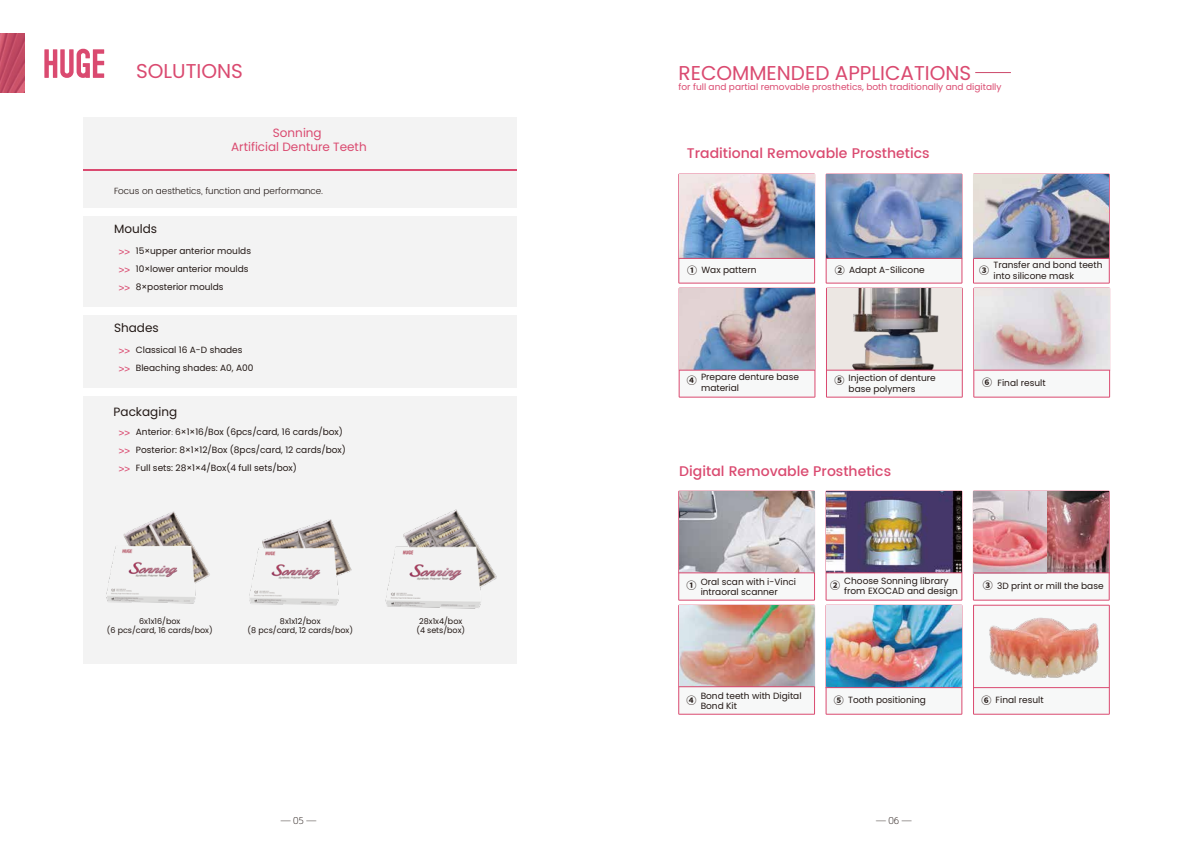
<style>
.page{position:relative;width:1191px;height:842px;background:#fff}
.page>*{position:absolute;margin:0;border:0;box-sizing:border-box;transform-origin:0 0}
.t1{font:20px "Poppins";color:#da4a70}
.t2{font:500 14px "Poppins";color:#da4a70}
.t3{font:12px/14.4px "Poppins";color:#da4a70;text-align:center}
.t4{font:12px "Poppins";color:#221815}
.t5{font:10px/18px "Alibaba Pu Hui Ti R";color:#da4a70;text-align:justify}
.t6{font:10px "Alibaba Pu Hui Ti L";color:#221815}
.t7{font:700 10px "Source Han Sans CN";color:#221815}
.t8{font:9px/10.8px "Poppins";color:#221815}
.t9{font:9px "Poppins";color:#da4a70}
.t10{font:300 9px "Poppins";color:#221815}
.t11{font:8px/9.6px "Poppins";color:#221815;text-align:center}
.s1{font-family:"Adobe Song Std";font-weight:300}
.s2{font-family:"Source Han Sans CN";font-weight:700;font-size:10px}
</style>
<div class="page">
<img style="left:0;top:34px;width:24px;height:59px">
<svg style="left:44px;top:49px;width:60px;height:29px"></svg>
<hr style="left:975px;top:72px;width:36px;height:1px;background:#cd496b">
<img style="left:973px;top:174px;width:137px;height:224px">
<img style="left:974px;top:289px;width:135px;height:81px">
<img style="left:678px;top:174px;width:137px;height:224px">
<svg style="left:825px;top:174px;width:137px;height:224px"></svg>
<img style="left:679px;top:289px;width:135px;height:81px">
<img style="left:827px;top:289px;width:134px;height:81px">
<hr style="left:678px;top:258px;width:136px;height:1px;background:#da4a70">
<hr style="left:679px;top:370px;width:136px;height:1px;background:#da4a70">
<hr style="left:826px;top:370px;width:136px;height:1px;background:#da4a70">
<hr style="left:974px;top:370px;width:136px;height:1px;background:#da4a70">
<hr style="left:826px;top:258px;width:136px;height:1px;background:#da4a70">
<hr style="left:973px;top:258px;width:136px;height:1px;background:#da4a70">
<svg style="left:678px;top:491px;width:137px;height:224px"></svg>
<img style="left:825px;top:491px;width:137px;height:224px">
<img style="left:826px;top:606px;width:120px;height:81px">
<hr style="left:825px;top:687px;width:136px;height:1px;background:#da4a70">
<img style="left:679px;top:606px;width:135px;height:80px">
<hr style="left:678px;top:572px;width:136px;height:1px;background:#da4a70">
<hr style="left:826px;top:572px;width:136px;height:1px;background:#da4a70">
<hr style="left:678px;top:686px;width:136px;height:1px;background:#da4a70">
<img style="left:973px;top:491px;width:136px;height:96px">
<img style="left:946px;top:587px;width:164px;height:128px">
<div style="left:83px;top:117px;width:434px;height:91px;background:#efefef"></div>
<hr style="left:83px;top:169px;width:434px;height:2px;background:#da4a70">
<div style="left:83px;top:216px;width:434px;height:91px;background:#efefef"></div>
<div style="left:83px;top:315px;width:434px;height:73px;background:#efefef"></div>
<div style="left:83px;top:396px;width:434px;height:268px;background:#efefef"></div>
<img style="left:106px;top:511px;width:104px;height:93px">
<img style="left:249px;top:519px;width:103px;height:87px">
<img style="left:385px;top:509px;width:112px;height:100px">
<h1 class="t1" style="left:136px;top:59px;width:108px">SOLUTIONS</h1>
<h3 class="t3" style="left:231px;top:126px;width:137px">Sonning<br>Artificial Denture Teeth</h3>
<p class="t10" style="left:114px;top:185px;width:211px">Focus on aesthetics, function and performance.</p>
<h3 class="t4" style="left:114px;top:222px;width:45px">Moulds</h3>
<p class="t8" style="left:136px;top:242px;width:117px;line-height:18px">15×upper anterior moulds<br>10×lower anterior moulds<br>8×posterior moulds</p>
<p class="t5" style="left:119px;top:242px;width:13px">&gt;&gt; &gt;&gt; &gt;&gt;</p>
<h3 class="t4" style="left:114px;top:321px;width:46px">Shades</h3>
<p class="t8" style="left:136px;top:341px;width:119px;line-height:18px">Classical 16 A-D shades<br>Bleaching shades: A0, A00</p>
<p class="t5" style="left:119px;top:341px;width:13px">&gt;&gt; &gt;&gt;</p>
<h3 class="t4" style="left:114px;top:405px;width:65px">Packaging</h3>
<p class="t8" style="left:136px;top:423px;width:212px;line-height:18px">Anterior<span class="s1">:</span> 6×1×16/Box (6pcs/card, 16 cards/box)<br>Posterior: 8×1×12/Box (8pcs/card, 12 cards/box)<br>Full sets: 28×1×4/Box(4 full sets/box)</p>
<p class="t5" style="left:119px;top:423px;width:13px">&gt;&gt; &gt;&gt; &gt;&gt;</p>
<p class="t11" style="left:107px;top:616px;width:107px">6x1x16/box<br>(6 pcs/card, 16 cards/box)</p>
<p class="t11" style="left:248px;top:616px;width:107px">8x1x12/box<br>(8 pcs/card, 12 cards/box)</p>
<p class="t11" style="left:416px;top:616px;width:50px">28x1x4/box (4 sets/box)</p>
<h1 class="t1" style="left:678px;top:61px;width:294px">RECOMMENDED APPLICATIONS</h1>
<p class="t9" style="left:678px;top:82px;width:324px">for full and partial removable prosthetics, both traditionally and digitally</p>
<h2 class="t2" style="left:687px;top:143px;width:244px">Traditional Removable Prosthetics</h2>
<p class="t8" style="left:687px;top:265px;width:71px"><span class="s2">①</span> Wax pattern</p>
<p class="t8" style="left:835px;top:265px;width:91px"><span class="s2">②</span> Adapt A-Silicone</p>
<p class="t8" style="left:701px;top:372px;width:99px">Prepare denture base material</p>
<p class="t7" style="left:687px;top:375px;width:11px">④</p>
<p class="t8" style="left:848px;top:372px;width:89px">Injection of denture base polymers</p>
<p class="t7" style="left:834px;top:375px;width:11px">⑤</p>
<h2 class="t2" style="left:679px;top:461px;width:213px">Digital Removable Prosthetics</h2>
<p class="t8" style="left:993px;top:260px;width:110px">Transfer and bond teeth</p>
<p class="t7" style="left:979px;top:265px;width:11px">③</p>
<p class="t8" style="left:993px;top:270px;width:82px">into silicone mask</p>
<p class="t8" style="left:982px;top:378px;width:65px"><span class="s2">⑥</span> Final result</p>
<p class="t7" style="left:686px;top:580px;width:11px">①</p>
<p class="t8" style="left:844px;top:575px;width:115px">Choose Sonning library from EXOCAD and design</p>
<p class="t8" style="left:700px;top:576px;width:97px">Oral scan with i-Vinci intraoral scanner</p>
<p class="t7" style="left:830px;top:580px;width:11px">②</p>
<p class="t8" style="left:983px;top:581px;width:122px"><span class="s2">③</span> 3D print or mill the base</p>
<p class="t8" style="left:701px;top:689px;width:99px">Prepare denture base material</p>
<p class="t8" style="left:700px;top:690px;width:102px">Bond teeth with Digital<br>Bond Kit</p>
<p class="t7" style="left:687px;top:692px;width:11px">④</p>
<p class="t7" style="left:834px;top:692px;width:11px">⑤</p>
<p class="t7" style="left:686px;top:694px;width:11px">④</p>
<p class="t8" style="left:834px;top:695px;width:93px"><span class="s2">⑤</span> Tooth positioning</p>
<p class="t8" style="left:981px;top:695px;width:64px"><span class="s2">⑥</span> Final result</p>
<p class="t8" style="left:848px;top:699px;width:68px">base polymers</p>
<p class="t6" style="left:281px;top:813px;width:37px">— 05 —</p>
<p class="t6" style="left:876px;top:813px;width:37px">— 06 —</p>
</div>
